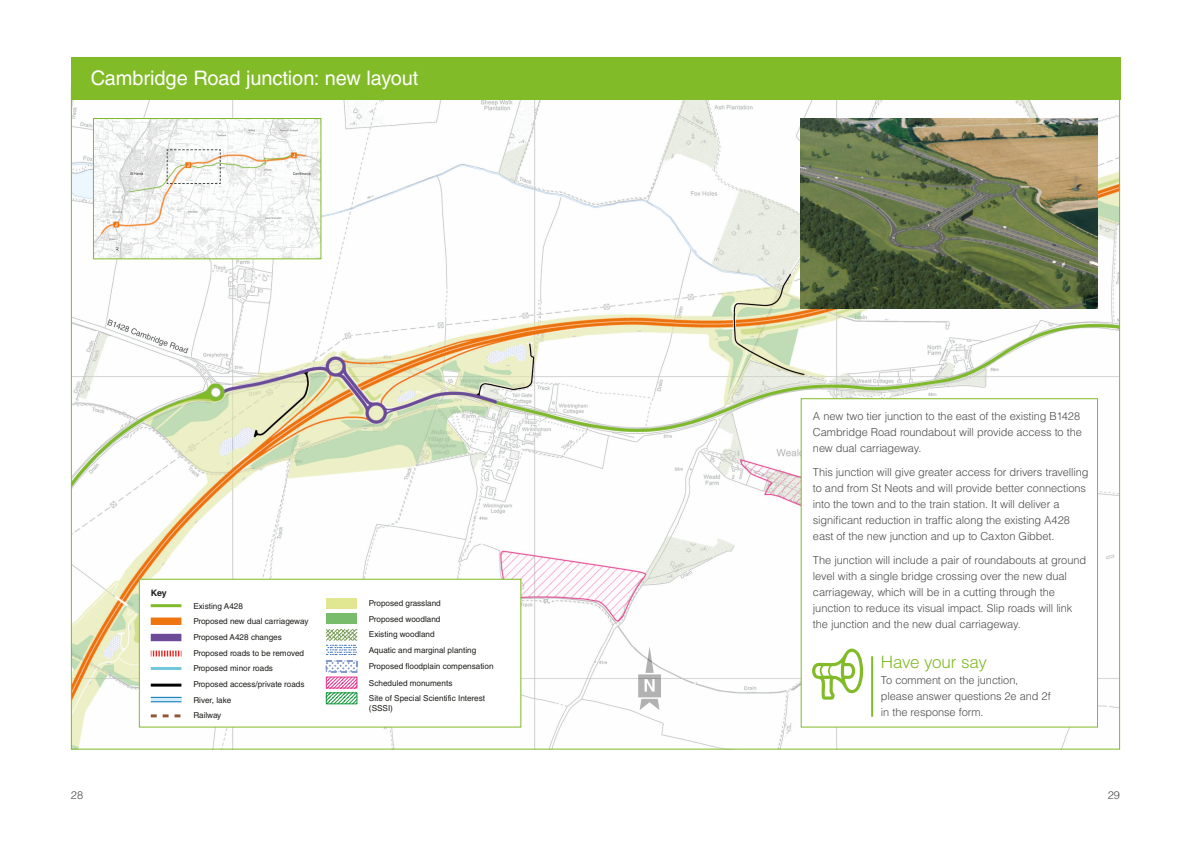
<style>
.page{position:relative;width:1191px;height:842px;background:#fff}
.page>*{position:absolute;margin:0;border:0;box-sizing:border-box;transform-origin:0 0}
.B_Head{font:20px "Helvetica LT Std";letter-spacing:-.005em;color:#fff}
.Body_text{font:300 17px "Helvetica LT Std";letter-spacing:-.02em;color:#81bb27}
.B_Head-2{font:300 11px/16px "Helvetica LT Std";letter-spacing:-.01em;color:#4b4b4a}
.Body_text-2{font:300 11px/16px "Helvetica LT Std";letter-spacing:-.005em;color:#4b4b4a}
.t1{font:700 8.9px "Helvetica LT Std";color:#1d1d1b}
.t2{font:8.2px/15.7px "Helvetica LT Std";color:#1d1d1b}
</style>
<div class="page">
<img style="left:73px;top:100px;width:1045px;height:648px">
<div style="left:71px;top:57px;width:1049px;height:43px;background:#81bb27"></div>
<div style="left:801px;top:398px;width:297px;height:329px;background:#fff;border:1px solid #81bb27"></div>
<img style="left:801px;top:118px;width:297px;height:190px">
<img style="left:95px;top:120px;width:224px;height:137px">
<div style="left:93px;top:118px;width:228px;height:141px;border:1px solid #81bb27"></div>
<svg style="left:166px;top:149px;width:55px;height:35px"></svg>
<svg style="left:812px;top:649px;width:51px;height:51px"></svg>
<hr style="left:871px;top:656px;width:2px;height:61px;background:#81bb27">
<div style="left:139px;top:579px;width:382px;height:148px;background:#fff;border:1px solid #81bb27"></div>
<svg style="left:326px;top:661px;width:32px;height:12px"></svg>
<div style="left:326px;top:598px;width:31px;height:10px;background:#e1e690"></div>
<div style="left:326px;top:613px;width:31px;height:11px;background:#78bc6c"></div>
<svg style="left:328px;top:679px;width:27px;height:7px"></svg>
<div style="left:326px;top:677px;width:31px;height:11px;border:1px solid #e4368c"></div>
<svg style="left:328px;top:695px;width:27px;height:7px"></svg>
<div style="left:326px;top:693px;width:31px;height:11px;border:1px solid #0f9839"></div>
<svg style="left:325px;top:629px;width:33px;height:26px"></svg>
<div style="left:151px;top:617px;width:30px;height:8px;background:#ee750f"></div>
<div style="left:151px;top:634px;width:30px;height:7px;background:#6e4b99"></div>
<hr style="left:151px;top:667px;width:30px;height:3px;background:#71c7db">
<hr style="left:151px;top:604px;width:30px;height:3px;background:#7fba28">
<hr style="left:151px;top:684px;width:30px;height:3px;background:#020203">
<svg style="left:151px;top:714px;width:30px;height:3px"></svg>
<svg style="left:151px;top:650px;width:31px;height:6px"></svg>
<div style="left:151px;top:697px;width:30px;height:5px;background:#d4edfc"></div>
<hr style="left:151px;top:702px;width:30px;height:1px;background:#0074ad">
<hr style="left:151px;top:697px;width:30px;height:1px;background:#0074ad">
<img style="left:618px;top:642px;width:63px;height:81px">
<p class="B_Head" style="left:91px;top:67px;width:329px">Cambridge Road junction: new layout</p>
<p class="t1" style="left:151px;top:587px;width:18px">Key</p>
<p class="t2" style="left:193px;top:598px;width:51px">Existing A428</p>
<p class="t2" style="left:193px;top:613px;width:116px">Proposed new dual carriageway<br>Proposed A428 changes<br>Proposed roads to be removed</p>
<p class="t2" style="left:193px;top:660px;width:113px">Proposed minor roads<br>Proposed access/private roads</p>
<p class="t2" style="left:193px;top:692px;width:39px">River, lake</p>
<p class="t2" style="left:193px;top:708px;width:29px">Railway</p>
<p class="t2" style="left:369px;top:595px;width:126px">Proposed grassland<br>Proposed woodland<br>Existing woodland<br>Aquatic and marginal planting<br>Proposed floodplain compensation</p>
<p class="t2" style="left:369px;top:675px;width:118px">Scheduled monuments<br>Site of Special Scientific Interest</p>
<p class="t2" style="left:369px;top:700px;width:26px">(SSSI)</p>
<p class="B_Head-2" style="left:813px;top:408px;width:270px">A new two tier junction to the east of the existing B1428<br>Cambridge Road roundabout will provide access to the new dual carriageway.</p>
<p class="B_Head-2" style="left:813px;top:464px;width:277px">This junction will give greater access for drivers travelling to and from St Neots and will provide better connections into the town and to the train station. It will deliver a significant reduction in traffic along the existing A428 east of the new junction and up to Caxton Gibbet.</p>
<p class="B_Head-2" style="left:813px;top:552px;width:275px">The junction will include a pair of roundabouts at ground level with a single bridge crossing over the new dual carriageway, which will be in a cutting through the junction to reduce its visual impact. Slip roads will link the junction and the new dual carriageway.</p>
<p class="Body_text" style="left:881px;top:651px;width:108px">Have your say</p>
<p class="Body_text-2" style="left:881px;top:672px;width:171px">To comment on the junction, please answer questions 2e and 2f in the response form.</p>
<p class="Body_text-2" style="left:71px;top:787px;width:14px">28</p>
<p class="Body_text-2" style="left:1107px;top:787px;width:14px">29</p>
</div>
